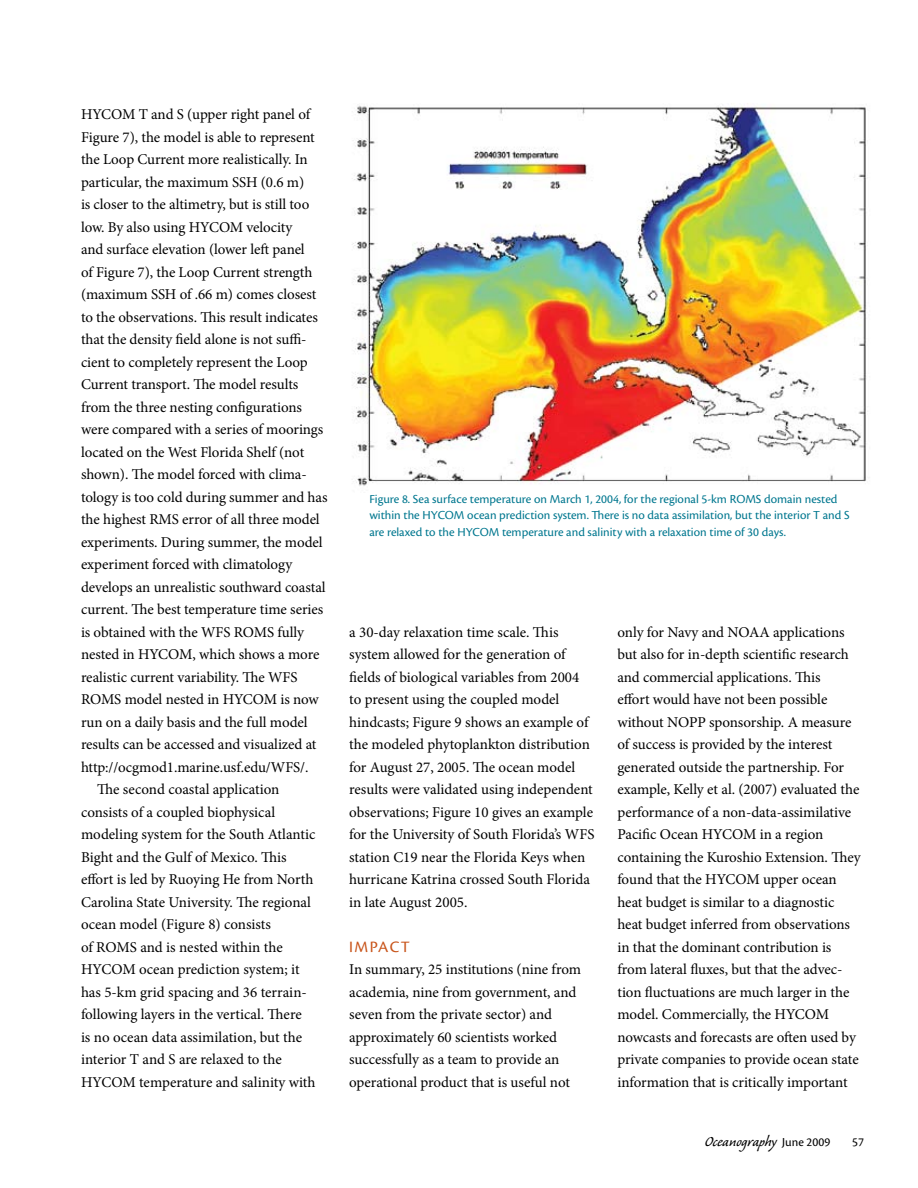
<style>
.page{position:relative;width:918px;height:1188px;background:#fff}
.page>*{position:absolute;margin:0;border:0;box-sizing:border-box;transform-origin:0 0}
.t1{font:18px "Caliban";color:#000}
.t2{font:16.5px "Cronos Pro";color:#c8541a}
.t3{font:15px/22.5px "Minion Pro";letter-spacing:-.005em;color:#000}
.t4{font:12.75px/16.5px "Cronos Pro";color:#00778f}
.t5{font:12.75px "Cronos Pro";color:#000}
.s1{font-family:"Cronos Pro";font-size:12.75px}
</style>
<div class="page">
<img style="left:352px;top:103px;width:514px;height:383px">
<p class="t3" style="left:81px;top:103px;width:231px">HYCOM T and S (upper right panel of</p>
<p class="t3" style="left:81px;top:126px;width:235px">Figure 7), the model is able to represent</p>
<p class="t3" style="left:81px;top:148px;width:228px">the Loop Current more realistically. In</p>
<p class="t3" style="left:81px;top:171px;width:225px">particular, the maximum SSH (0.6 m)</p>
<p class="t3" style="left:81px;top:193px;width:230px">is closer to the altimetry, but is still too</p>
<p class="t3" style="left:81px;top:216px;width:213px">low. By also using HYCOM velocity</p>
<p class="t3" style="left:81px;top:238px;width:225px">and surface elevation (lower left panel</p>
<p class="t3" style="left:81px;top:261px;width:233px">of Figure 7), the Loop Current strength</p>
<p class="t3" style="left:81px;top:283px;width:237px">(maximum SSH of .66 m) comes closest</p>
<p class="t3" style="left:81px;top:306px;width:238px">to the observations. This result indicates</p>
<p class="t3" style="left:81px;top:328px;width:227px">that the density field alone is not suffi-</p>
<p class="t3" style="left:81px;top:351px;width:228px">cient to completely represent the Loop</p>
<p class="t3" style="left:81px;top:373px;width:219px">Current transport. The model results</p>
<p class="t3" style="left:81px;top:396px;width:222px">from the three nesting configurations</p>
<p class="t3" style="left:81px;top:418px;width:244px">were compared with a series of moorings</p>
<p class="t3" style="left:81px;top:441px;width:225px">located on the West Florida Shelf (not</p>
<p class="t3" style="left:81px;top:463px;width:227px">shown). The model forced with clima-</p>
<p class="t3" style="left:81px;top:486px;width:248px">tology is too cold during summer and has</p>
<p class="t3" style="left:81px;top:508px;width:240px">the highest RMS error of all three model</p>
<p class="t3" style="left:81px;top:531px;width:243px">experiments. During summer, the model</p>
<p class="t3" style="left:81px;top:553px;width:213px">experiment forced with climatology</p>
<p class="t3" style="left:81px;top:576px;width:246px">develops an unrealistic southward coastal</p>
<p class="t3" style="left:81px;top:598px;width:244px">current. The best temperature time series</p>
<p class="t3" style="left:81px;top:621px;width:225px">is obtained with the WFS ROMS fully</p>
<p class="t3" style="left:81px;top:643px;width:240px">nested in HYCOM, which shows a more</p>
<p class="t3" style="left:81px;top:666px;width:218px">realistic current variability. The WFS</p>
<p class="t3" style="left:81px;top:688px;width:239px">ROMS model nested in HYCOM is now</p>
<p class="t3" style="left:81px;top:711px;width:228px">run on a daily basis and the full model</p>
<p class="t3" style="left:81px;top:733px;width:237px">results can be accessed and visualized at</p>
<p class="t3" style="left:81px;top:756px;width:229px">http://ocgmod1.marine.usf.edu/WFS/.</p>
<p class="t3" style="left:97px;top:778px;width:184px">The second coastal application</p>
<p class="t3" style="left:81px;top:801px;width:196px">consists of a coupled biophysical</p>
<p class="t3" style="left:81px;top:823px;width:236px">modeling system for the South Atlantic</p>
<p class="t3" style="left:81px;top:846px;width:207px">Bight and the Gulf of Mexico. This</p>
<p class="t3" style="left:81px;top:868px;width:234px">effort is led by Ruoying He from North</p>
<p class="t3" style="left:81px;top:891px;width:232px">Carolina State University. The regional</p>
<p class="t3" style="left:81px;top:913px;width:192px">ocean model (Figure 8) consists</p>
<p class="t3" style="left:81px;top:936px;width:203px">of ROMS and is nested within the</p>
<p class="t3" style="left:81px;top:958px;width:220px">HYCOM ocean prediction system; it</p>
<p class="t3" style="left:81px;top:981px;width:227px">has 5-km grid spacing and 36 terrain-</p>
<p class="t3" style="left:81px;top:1003px;width:222px">following layers in the vertical. There</p>
<p class="t3" style="left:81px;top:1026px;width:223px">is no ocean data assimilation, but the</p>
<p class="t3" style="left:81px;top:1048px;width:202px">interior T and S are relaxed to the</p>
<p class="t3" style="left:81px;top:1071px;width:236px">HYCOM temperature and salinity with</p>
<p class="t4" style="left:369px;top:491px;width:482px">Figure 8. Sea surface temperature on March 1, 2004, for the regional 5-km ROMS domain nested within the HYCOM ocean prediction system. There is no data assimilation, but the interior T and S are relaxed to the HYCOM temperature and salinity with a relaxation time of 30 days.</p>
<p class="t3" style="left:349px;top:621px;width:247px">a 30-day relaxation time scale. This system allowed for the generation of fields of biological variables from 2004 to present using the coupled model hindcasts; Figure 9 shows an example of the modeled phytoplankton distribution for August 27, 2005. The ocean model results were validated using independent observations; Figure 10 gives an example for the University of South Florida’s WFS station C19 near the Florida Keys when hurricane Katrina crossed South Florida in late August 2005.</p>
<p class="t2" style="left:349px;top:937px;width:18px">Impact</p>
<p class="t3" style="left:349px;top:958px;width:234px">In summary, 25 institutions (nine from academia, nine from government, and seven from the private sector) and approximately 60 scientists worked successfully as a team to provide an operational product that is useful not</p>
<p class="t3" style="left:617px;top:621px;width:245px">only for Navy and NOAA applications but also for in-depth scientific research and commercial applications. This<br>effort would have not been possible without NOPP sponsorship. A measure of success is provided by the interest generated outside the partnership. For example, Kelly et al. (2007) evaluated the performance of a non-data-assimilative Pacific Ocean HYCOM in a region containing the Kuroshio Extension. They found that the HYCOM upper ocean heat budget is similar to a diagnostic heat budget inferred from observations in that the dominant contribution is from lateral fluxes, but that the advec&shy;tion fluctuations are much larger in the model. Commercially, the HYCOM nowcasts and forecasts are often used by private companies to provide ocean state information that is critically important</p>
<p class="t1" style="left:705px;top:1132px;width:127px">Oceanography <span class="s1">June 2009</span></p>
<p class="t5" style="left:852px;top:1134px;width:13px">57</p>
</div>
